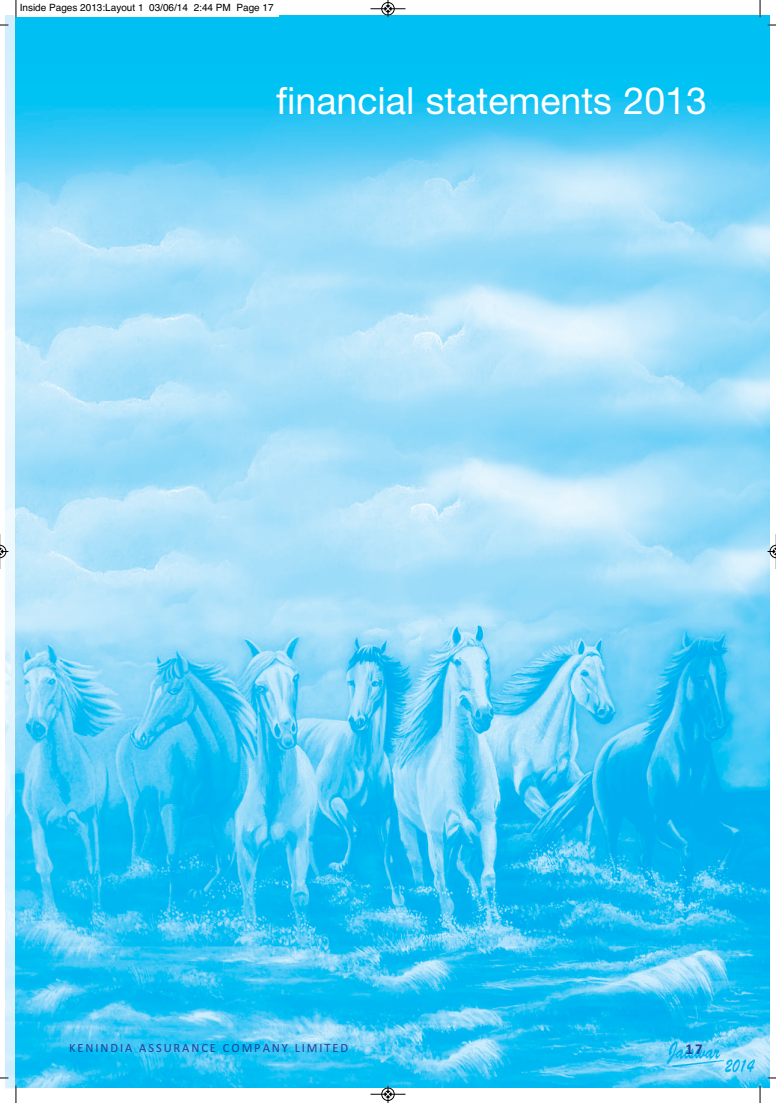
<style>
.page{position:relative;width:776px;height:1103px;background:#fff}
.page>*{position:absolute;margin:0;border:0;box-sizing:border-box;transform-origin:0 0}
.t1{font:37.5px "Helvetica Neue";color:#fff}
.t2{font:700 15px "Calibri";color:#223f9a}
.t3{font:12.5px "Calibri";letter-spacing:.15em;color:#223f9a}
.t4{font:10px "Helvetica";color:#000}
</style>
<div class="page">
<img style="left:5px;top:15px;width:765px;height:1073px">
<div style="left:15px;top:0;width:264px;height:16px;background:#fff"></div>
<svg style="left:16px;top:0;width:1px;height:18px"></svg>
<svg style="left:760px;top:0;width:1px;height:18px"></svg>
<svg style="left:16px;top:1085px;width:1px;height:17px"></svg>
<svg style="left:760px;top:1085px;width:1px;height:17px"></svg>
<div style="left:381px;top:2px;width:14px;height:13px;border:1px solid #fff;border-radius:50%"></div>
<hr style="left:370px;top:9px;width:35px;height:1px;background:#000">
<div style="left:382px;top:2px;width:12px;height:13px;border:1px solid #000;border-radius:50%"></div>
<svg style="left:385px;top:0;width:6px;height:18px"></svg>
<div style="left:381px;top:1087px;width:14px;height:13px;border:1px solid #fff;border-radius:50%"></div>
<hr style="left:370px;top:1093px;width:35px;height:1px;background:#000">
<div style="left:382px;top:1087px;width:12px;height:13px;border:1px solid #000;border-radius:50%"></div>
<svg style="left:385px;top:1085px;width:6px;height:17px"></svg>
<hr style="left:0;top:534px;width:1px;height:35px;background:#000">
<svg style="left:0;top:545px;width:8px;height:13px"></svg>
<hr style="left:775px;top:534px;width:1px;height:35px;background:#000">
<svg style="left:768px;top:545px;width:8px;height:13px"></svg>
<p class="t4" style="left:20px;top:4px;width:256px">Inside Pages 2013:Layout 1 03/06/14 2:44 PM Page 17</p>
<h1 class="t1" style="left:276px;top:87px;width:432px">financial statements 2013</h1>
<p class="t3" style="left:69px;top:1043px;width:281px">KENINDIA ASSURANCE COMPANY LIMITED</p>
<h2 class="t2" style="left:685px;top:1039px;width:19px">17</h2>
</div>
